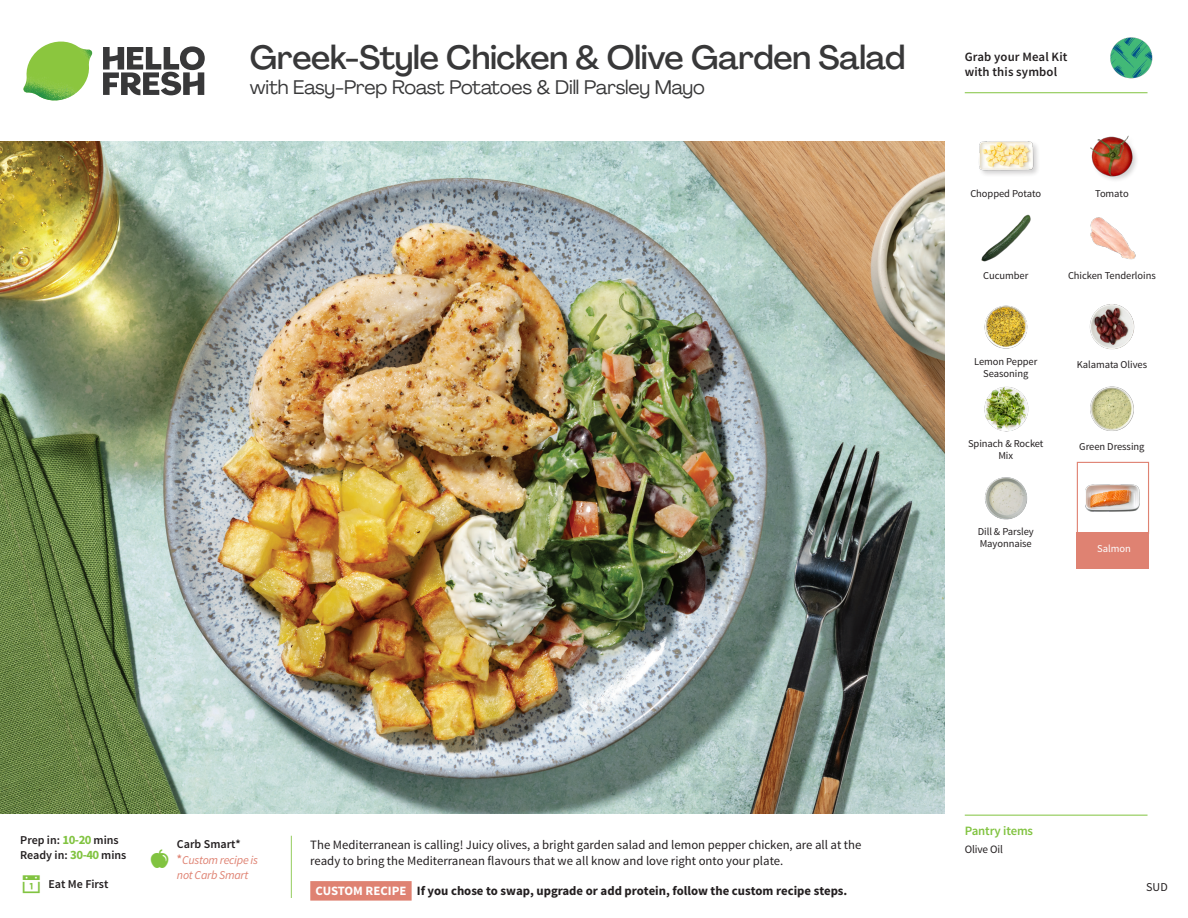
<style>
.page{position:relative;width:1188px;height:918px;background:#fff}
.page>*{position:absolute;margin:0;border:0;box-sizing:border-box;transform-origin:0 0}
._15_Titel_UK{font:500 33px "Agrandir";letter-spacing:-.01em;color:#383839}
._15_Titel_UK-2{font:19.5px "Agrandir";letter-spacing:-.01em;color:#383839}
.Step_6_Text_AU{font:12.75px/16.5px "Source Sans Pro";color:#231f20}
.Step_6_Text_AU-2{font:700 12.75px "Source Sans Pro";color:#231f20}
.t1{font:600 12.75px/15px "Source Sans Pro";letter-spacing:.01em;color:#231f20}
._04_Headers_Front{font:600 12.75px "Source Sans Pro";letter-spacing:-.01em;color:#81c340}
._04_Intro{font:600 12px "Source Sans Pro";color:#231f20}
._04_Intro-2{font:italic 12px/14.4px "Source Sans Pro";letter-spacing:-.02em;color:#df8272}
.t2{font:12px "Source Sans Pro";color:#231f20}
._05_Pantry{font:11.25px "Source Sans Pro";letter-spacing:-.01em;color:#231f20}
._18_FRONT_ingredient{font:10.5px/12px "Source Sans Pro";letter-spacing:-.005em;color:#231f20;text-align:center}
._18_FRONT_ingredient-2{font:10.5px "Source Sans Pro";letter-spacing:-.005em;color:#fff}
.s1{font-weight:700;font-size:12.75px;color:#81c340}
.s2{font-weight:600;font-style:normal}
.s3{color:#fff}
</style>
<div class="page">
<svg style="left:103px;top:46px;width:102px;height:49px"></svg>
<img style="left:23px;top:42px;width:69px;height:59px">
<svg style="left:290px;top:835px;width:122px;height:66px"></svg>
<img style="left:0;top:142px;width:945px;height:672px">
<img style="left:1111px;top:37px;width:41px;height:42px">
<img style="left:1089px;top:304px;width:46px;height:46px">
<img style="left:1090px;top:386px;width:44px;height:45px">
<img style="left:984px;top:386px;width:45px;height:46px">
<img style="left:985px;top:477px;width:43px;height:43px">
<img style="left:1090px;top:217px;width:46px;height:43px">
<img style="left:981px;top:214px;width:50px;height:48px">
<img style="left:984px;top:305px;width:44px;height:44px">
<div style="left:978px;top:140px;width:63px;height:37px;background:#231f20;opacity:.2"></div>
<img style="left:978px;top:140px;width:56px;height:37px">
<img style="left:1090px;top:135px;width:47px;height:45px">
<div style="left:1077px;top:462px;width:72px;height:72px;border:1px solid #df8272"></div>
<div style="left:1077px;top:532px;width:72px;height:37px;background:#df8272"></div>
<img style="left:1086px;top:484px;width:53px;height:28px">
<hr style="left:965px;top:815px;width:183px;height:1px;background:#81c340">
<hr style="left:965px;top:92px;width:183px;height:1px;background:#81c340">
<p class="_15_Titel_UK" style="left:250px;top:37px;width:657px">Greek-Style Chicken &amp; Olive Garden Salad</p>
<p class="_15_Titel_UK-2" style="left:250px;top:75px;width:456px">with Easy-Prep Roast Potatoes &amp; Dill Parsley Mayo</p>
<p class="t1" style="left:965px;top:50px;width:104px">Grab your Meal Kit with this symbol</p>
<p class="_18_FRONT_ingredient" style="left:970px;top:188px;width:72px">Chopped Potato</p>
<p class="_18_FRONT_ingredient" style="left:1095px;top:188px;width:35px">Tomato</p>
<p class="_18_FRONT_ingredient" style="left:983px;top:270px;width:47px">Cucumber</p>
<p class="_18_FRONT_ingredient" style="left:1068px;top:270px;width:89px">Chicken Tenderloins</p>
<p class="_18_FRONT_ingredient" style="left:974px;top:356px;width:65px">Lemon Pepper<br>Seasoning</p>
<p class="_18_FRONT_ingredient" style="left:968px;top:438px;width:77px">Spinach &amp; Rocket<br>Mix</p>
<p class="_18_FRONT_ingredient" style="left:978px;top:526px;width:58px;text-align:left">Dill &amp; Parsley<br>Mayonnaise</p>
<p class="_18_FRONT_ingredient" style="left:1077px;top:358px;width:72px">Kalamata Olives</p>
<p class="_18_FRONT_ingredient" style="left:1079px;top:441px;width:67px">Green Dressing</p>
<p class="_18_FRONT_ingredient-2" style="left:1097px;top:542px;width:35px">Salmon</p>
<p class="_04_Intro" style="left:20px;top:833px;width:100px">Prep in: <span class="s1">10-20</span> mins</p>
<p class="_04_Intro" style="left:20px;top:848px;width:108px">Ready in: <span class="s1">30-40</span> mins</p>
<p class="_04_Intro" style="left:48px;top:876px;width:62px">Eat Me First</p>
<p class="_04_Intro" style="left:177px;top:836px;width:65px">Carb Smart*</p>
<p class="_04_Intro-2" style="left:177px;top:853px;width:83px"><span class="s2">*</span>Custom recipe is not Carb Smart</p>
<p class="Step_6_Text_AU" style="left:310px;top:837px;width:553px">The Mediterranean is calling! Juicy olives, a bright garden salad and lemon pepper chicken, are all at the ready to bring the Mediterranean flavours that we all know and love right onto your plate.</p>
<p class="Step_6_Text_AU-2" style="left:315px;top:882px;width:533px"><span class="s3">CUSTOM RECIPE</span> If you chose to swap, upgrade or add protein, follow the custom recipe steps.</p>
<p class="_04_Headers_Front" style="left:965px;top:822px;width:70px">Pantry items</p>
<p class="_05_Pantry" style="left:965px;top:842px;width:40px">Olive Oil</p>
<p class="t2" style="left:1146px;top:879px;width:23px">SUD</p>
</div>
